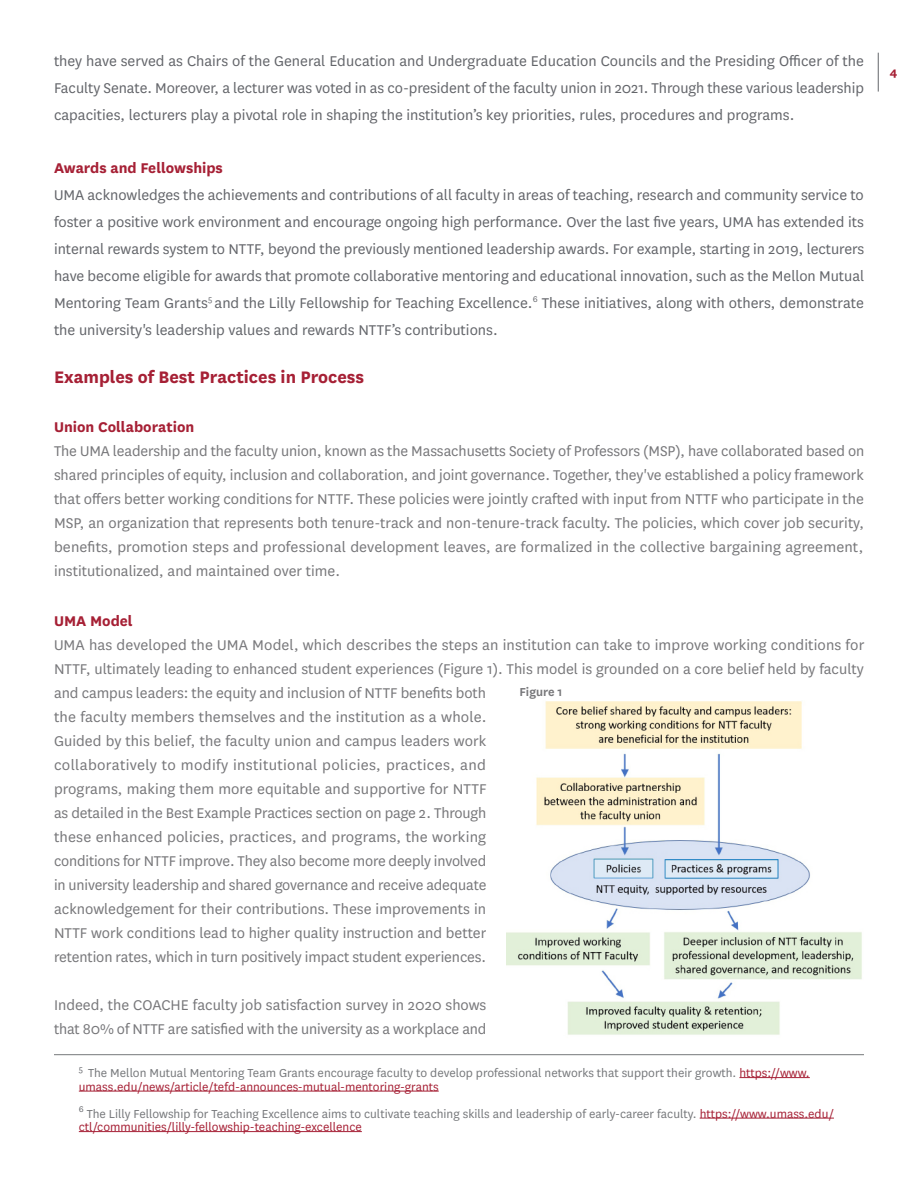
<style>
.page{position:relative;width:918px;height:1188px;background:#fff}
.page>*{position:absolute;margin:0;border:0;box-sizing:border-box;transform-origin:0 0}
.Body_copy{font:700 19.5px "National";color:#a62035}
.Body_copy-2{font:16.5px/24px "National";color:#77777a}
.Body_copy-3{font:16.5px/27px "National";color:#63656a;text-align:justify}
.Body_copy-4{font:700 16.5px "National";color:#a62035}
.Body_copy-5{font:13.5px/13.5px "National";color:#76787b}
.t1{font:600 13.5px "National";color:#77777a}
.t2{font:700 13.5px "National";color:#a62035}
.s1{color:#a62035}
</style>
<div class="page">
<hr style="left:878px;top:53px;width:1px;height:39px;background:#63656a">
<hr style="left:739px;top:1077px;width:71px;height:1px;background:#a62035">
<hr style="left:79px;top:1091px;width:360px;height:1px;background:#a62035">
<hr style="left:700px;top:1118px;width:134px;height:1px;background:#a62035">
<hr style="left:79px;top:1131px;width:283px;height:1px;background:#a62035">
<hr style="left:54px;top:1054px;width:810px;height:1px;background:#76787b">
<img style="left:507px;top:700px;width:356px;height:339px">
<p class="Body_copy-3" style="left:54px;top:47px;width:812px">they have served as Chairs of the General Education and Undergraduate Education Councils and the Presiding Officer of the Faculty Senate. Moreover, a lecturer was voted in as co-president of the faculty union in 2021. Through these various leadership capacities, lecturers play a pivotal role in shaping the institution’s key priorities, rules, procedures and programs.</p>
<p class="Body_copy-4" style="left:54px;top:156px;width:171px">Awards and Fellowships</p>
<p class="Body_copy-3" style="left:54px;top:181px;width:812px">UMA acknowledges the achievements and contributions of all faculty in areas of teaching, research and community service to foster a positive work environment and encourage ongoing high performance. Over the last five years, UMA has extended its internal rewards system to NTTF, beyond the previously mentioned leadership awards. For example, starting in 2019, lecturers have become eligible for awards that promote collaborative mentoring and educational innovation, such as the Mellon Mutual Mentoring Team Grants<sup>5</sup> and the Lilly Fellowship for Teaching Excellence.<sup>6</sup> These initiatives, along with others, demonstrate the university's leadership values and rewards NTTF’s contributions.</p>
<p class="Body_copy" style="left:54px;top:363px;width:312px">Examples of Best Practices in Process</p>
<p class="Body_copy-4" style="left:54px;top:416px;width:142px">Union Collaboration</p>
<p class="Body_copy-2" style="left:54px;top:439px;width:812px;text-align:justify">The UMA leadership and the faculty union, known as the Massachusetts Society of Professors (MSP), have collaborated based on shared principles of equity, inclusion and collaboration, and joint governance. Together, they've established a policy framework that offers better working conditions for NTTF. These policies were jointly crafted with input from NTTF who participate in the MSP, an organization that represents both tenure-track and non-tenure-track faculty. The policies, which cover job security, benefits, promotion steps and professional development leaves, are formalized in the collective bargaining agreement, institutionalized, and maintained over time.</p>
<p class="Body_copy-4" style="left:54px;top:609px;width:80px">UMA Model</p>
<p class="Body_copy-2" style="left:54px;top:632px;width:812px">UMA has developed the UMA Model, which describes the steps an institution can take to improve working conditions for NTTF, ultimately leading to enhanced student experiences (Figure 1). This model is grounded on a core belief held by faculty and campus leaders: the equity and inclusion of NTTF benefits both<br>the faculty members themselves and the institution as a whole.<br>Guided by this belief, the faculty union and campus leaders work<br>collaboratively to modify institutional policies, practices, and<br>programs, making them more equitable and supportive for NTTF<br>as detailed in the Best Example Practices section on page 2. Through<br>these enhanced policies, practices, and programs, the working<br>conditions for NTTF improve. They also become more deeply involved<br>in university leadership and shared governance and receive adequate<br>acknowledgement for their contributions. These improvements in<br>NTTF work conditions lead to higher quality instruction and better<br>retention rates, which in turn positively impact student experiences.</p>
<p class="Body_copy-2" style="left:54px;top:992px;width:434px">Indeed, the COACHE faculty job satisfaction survey in 2020 shows that 80% of NTTF are satisfied with the university as a workplace and</p>
<p class="Body_copy-5" style="left:79px;top:1066px;width:732px"><sup>5</sup> The Mellon Mutual Mentoring Team Grants encourage faculty to develop professional networks that support their growth. <span class="s1">https://www. umass.edu/news/article/tefd-announces-mutual-mentoring-grants</span></p>
<p class="Body_copy-5" style="left:79px;top:1106px;width:757px"><sup>6</sup> The Lilly Fellowship for Teaching Excellence aims to cultivate teaching skills and leadership of early-career faculty. <span class="s1">https://www.umass.edu/ ctl/communities/lilly-fellowship-teaching-excellence</span></p>
<p class="t1" style="left:519px;top:682px;width:44px">Figure 1</p>
<p class="t2" style="left:890px;top:63px;width:9px">4</p>
</div>
